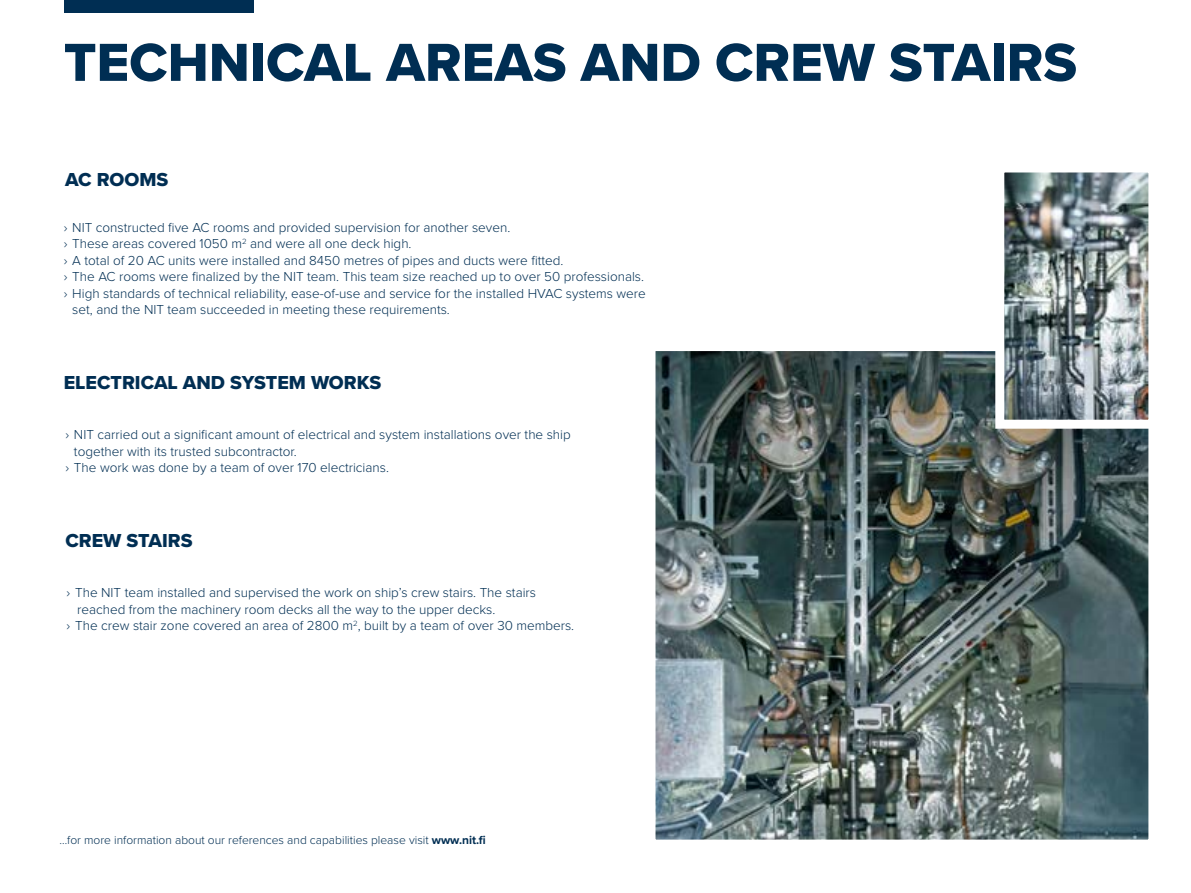
<style>
.page{position:relative;width:1191px;height:893px;background:#fff}
.page>*{position:absolute;margin:0;border:0;box-sizing:border-box;transform-origin:0 0}
.t1{font:55.5px "Proxima Nova Extrabld";color:#002e53}
.t2{font:19.5px "Proxima Nova Extrabld";color:#002e53}
.t3{font:300 13.5px "Proxima Nova";color:#002e53}
.t4{font:300 12px "Proxima Nova";color:#002e53}
.s1{font-weight:700}
</style>
<div class="page">
<div style="left:64px;top:0;width:189px;height:13px;background:#002e53"></div>
<img style="left:656px;top:352px;width:491px;height:487px">
<div style="left:646px;top:342px;width:511px;height:507px;border:9px solid #fff"></div>
<img style="left:1005px;top:173px;width:142px;height:246px">
<div style="left:995px;top:163px;width:162px;height:266px;border:9px solid #fff"></div>
<h1 class="t1" style="left:64px;top:21px;width:1014px">TECHNICAL AREAS AND CREW STAIRS</h1>
<h2 class="t2" style="left:65px;top:164px;width:105px">AC ROOMS</h2>
<p class="t3" style="left:64px;top:220px;width:448px">› NIT constructed five AC rooms and provided supervision for another seven.</p>
<p class="t3" style="left:64px;top:236px;width:349px">› These areas covered 1050 m<sup>2</sup> and were all one deck high.</p>
<p class="t3" style="left:64px;top:253px;width:501px">› A total of 20 AC units were installed and 8450 metres of pipes and ducts were fitted.</p>
<p class="t3" style="left:64px;top:269px;width:582px">› The AC rooms were finalized by the NIT team. This team size reached up to over 50 professionals.</p>
<p class="t3" style="left:64px;top:286px;width:583px">› High standards of technical reliability, ease-of-use and service for the installed HVAC systems were</p>
<p class="t3" style="left:72px;top:302px;width:379px">set, and the NIT team succeeded in meeting these requirements.</p>
<h2 class="t2" style="left:64px;top:368px;width:319px">ELECTRICAL AND SYSTEM WORKS</h2>
<p class="t3" style="left:65px;top:427px;width:507px">› NIT carried out a significant amount of electrical and system installations over the ship</p>
<p class="t3" style="left:74px;top:444px;width:224px">together with its trusted subcontractor.</p>
<p class="t3" style="left:65px;top:460px;width:325px">› The work was done by a team of over 170 electricians.</p>
<h2 class="t2" style="left:65px;top:526px;width:129px">CREW STAIRS</h2>
<p class="t3" style="left:67px;top:585px;width:471px">› The NIT team installed and supervised the work on ship’s crew stairs. The stairs</p>
<p class="t3" style="left:77px;top:602px;width:420px">reached from the machinery room decks all the way to the upper decks.</p>
<p class="t3" style="left:67px;top:618px;width:509px">› The crew stair zone covered an area of 2800 m<sup>2</sup>, built by a team of over 30 members.</p>
<p class="t4" style="left:60px;top:833px;width:428px">…for more information about our references and capabilities please visit <span class="s1">www.nit.fi</span></p>
</div>
